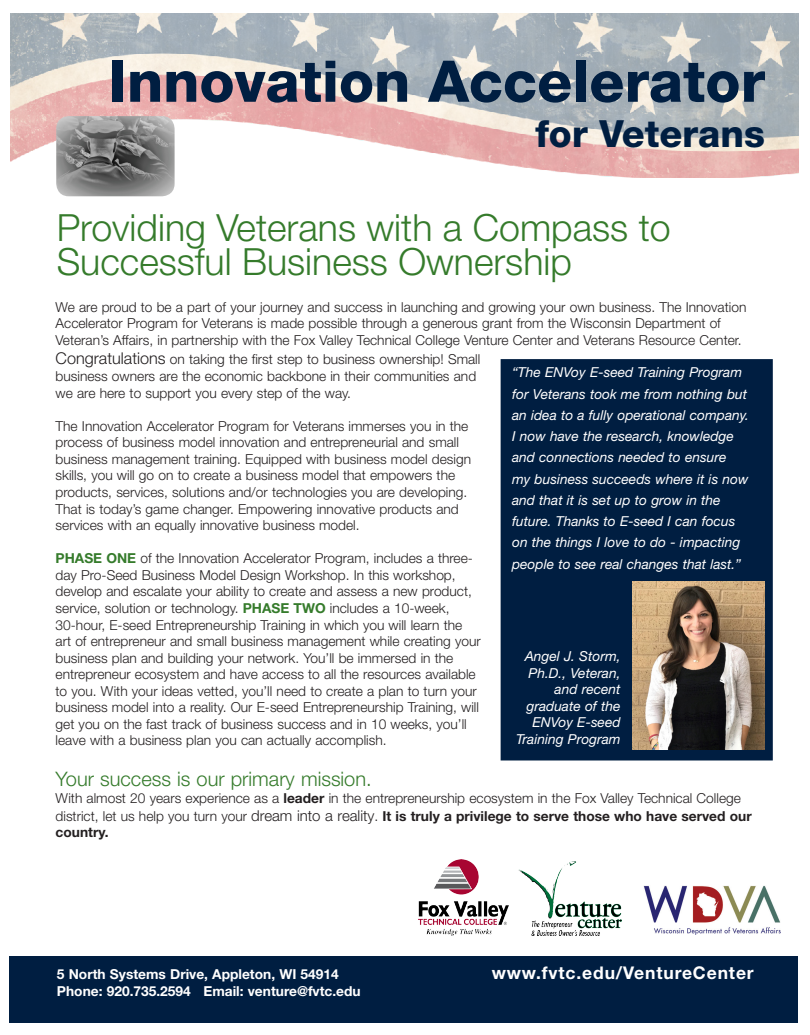
<style>
.page{position:relative;width:810px;height:1035px;background:#fff}
.page>*{position:absolute;margin:0;border:0;box-sizing:border-box;transform-origin:0 0}
.t1{font:800 57.5px "Helvetica Neue LT Std";color:#001e41}
.t2{font:300 37.5px/33.8px "Helvetica Neue LT Std";color:#357b2b}
.t3{font:800 37.5px "Helvetica Neue LT Std";color:#001e41}
.t4{font:300 20px "Helvetica Neue LT Std";color:#357b2b}
.t5{font:700 17.5px "Helvetica Neue LT Std";letter-spacing:.05em;color:#fff}
.t6{font:300 13.75px/16.6px "Helvetica Neue LT Std";color:#231f20}
.t7{font:italic 13.75px/21.2px "Helvetica Neue LT Std";color:#fff}
.t8{font:700 13.75px/16.6px "Helvetica Neue LT Std";color:#fff}
.t9{font:700 13.75px "Helvetica Neue LT Std";color:#231f20}
.s1{font-size:16.25px}
.s2{font-weight:700;color:#357b2b}
.s3{font-weight:700}
.s4{font-size:15px}
</style>
<div class="page">
<img style="left:10px;top:14px;width:789px;height:164px">
<div style="left:10px;top:957px;width:788px;height:66px;background:#001e41"></div>
<div style="left:501px;top:359px;width:272px;height:402px;background:#001e41"></div>
<img style="left:56px;top:116px;width:119px;height:80px">
<img style="left:632px;top:581px;width:132px;height:168px">
<img style="left:643px;top:886px;width:137px;height:48px">
<img style="left:418px;top:859px;width:204px;height:77px">
<p class="t1" style="left:109px;top:47px;width:658px">Innovation Accelerator</p>
<p class="t3" style="left:535px;top:111px;width:231px">for Veterans</p>
<p class="t2" style="left:57px;top:210px;width:616px">Providing Veterans with a Compass to<br>Successful Business Ownership</p>
<p class="t6" style="left:56px;top:298px;width:692px">We are proud to be a part of your journey and success in launching and growing your own business. The Innovation<br>Accelerator Program for Veterans is made possible through a generous grant from the Wisconsin Department of<br>Veteran’s Affairs, in partnership with the Fox Valley Technical College Venture Center and Veterans Resource Center.</p>
<p class="t6" style="left:56px;top:351px;width:426px"><span class="s1">Congratulations</span> on taking the first step to business ownership! Small business owners are the economic backbone in their communities and we are here to support you every step of the way.</p>
<p class="t6" style="left:56px;top:417px;width:417px">The Innovation Accelerator Program for Veterans immerses you in the process of business model innovation and entrepreneurial and small business management training. Equipped with business model design skills, you will go on to create a business model that empowers the products, services, solutions and/or technologies you are developing.<br>That is today’s game changer. Empowering innovative products and services with an equally innovative business model.</p>
<p class="t6" style="left:56px;top:550px;width:427px"><span class="s2">PHASE ONE</span> of the Innovation Accelerator Program, includes a three&shy;day Pro-Seed Business Model Design Workshop. In this workshop, develop and escalate your ability to create and assess a new product, service, solution or technology. <span class="s2">PHASE TWO</span> includes a 10-week, 30-hour, E-seed Entrepreneurship Training in which you will learn the art of entrepreneur and small business management while creating your business plan and building your network. You’ll be immersed in the entrepreneur ecosystem and have access to all the resources available to you. With your ideas vetted, you’ll need to create a plan to turn your business model into a reality. Our E-seed Entrepreneurship Training, will get you on the fast track of business success and in 10 weeks, you’ll leave with a business plan you can actually accomplish.</p>
<p class="t4" style="left:56px;top:767px;width:318px">Your success is our primary mission.</p>
<p class="t6" style="left:56px;top:788px;width:698px;line-height:18.1px">With almost 20 years experience as a <span class="s3">leader</span> in the entrepreneurship ecosystem in the Fox Valley Technical College district, let us help you turn your <span class="s4">dream into a reality</span>. <span class="s3">It is truly a privilege to serve those who have served our</span></p>
<p class="t9" style="left:56px;top:824px;width:54px">country.</p>
<p class="t7" style="left:512px;top:362px;width:238px">“The ENVoy E-seed Training Program for Veterans took me from nothing but an idea to a fully operational company.<br>I now have the research, knowledge and connections needed to ensure<br>my business succeeds where it is now and that it is set up to grow in the future. Thanks to E-seed I can focus on the things I love to do - impacting people to see real changes that last.”</p>
<p class="t7" style="left:516px;top:648px;width:106px;line-height:16.6px;text-align:right">Angel J. Storm,<br>Ph.D., Veteran, and recent graduate of the<br>ENVoy E-seed<br>Training Program</p>
<p class="t8" style="left:57px;top:966px;width:305px">5 North Systems Drive, Appleton, WI 54914<br>Phone: 920.735.2594 Email: venture@fvtc.edu</p>
<p class="t5" style="left:492px;top:962px;width:264px">www.fvtc.edu/VentureCenter</p>
</div>
